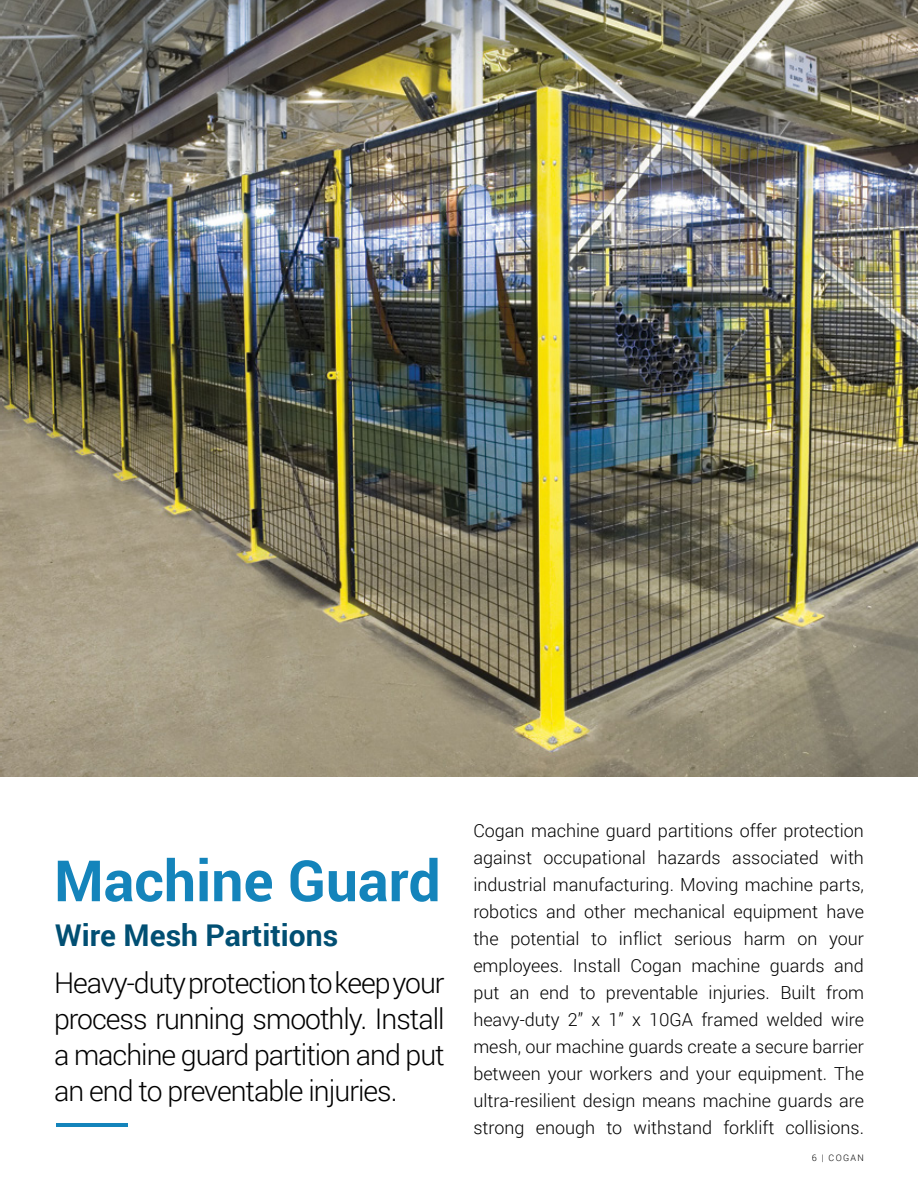
<style>
.page{position:relative;width:918px;height:1188px;background:#fff}
.page>*{position:absolute;margin:0;border:0;box-sizing:border-box;transform-origin:0 0}
.t1{font:700 57px "Roboto";color:#1484bb}
.t2{font:700 30px "Roboto";color:#014f73}
.t3{font:300 28.5px/36px "Roboto";letter-spacing:-.035em;color:#000;text-align:justify}
.t4{font:300 18px/27px "Roboto";color:#000;text-align:justify}
.t5{font:300 9px "Roboto";letter-spacing:.15em;color:#000}
</style>
<div class="page">
<img style="left:0;top:0;width:918px;height:777px">
<hr style="left:56px;top:1123px;width:71px;height:4px;background:#1484bb">
<h1 class="t1" style="left:54px;top:841px;width:388px">Machine Guard</h1>
<h2 class="t2" style="left:55px;top:914px;width:285px">Wire Mesh Partitions</h2>
<h3 class="t3" style="left:54px;top:964px;width:392px">Heavy-duty protection to keep your process running smoothly. Install a machine guard partition and put an end to preventable injuries.</h3>
<p class="t4" style="left:473px;top:816px;width:392px">Cogan machine guard partitions offer protection against occupational hazards associated with industrial manufacturing. Moving machine parts, robotics and other mechanical equipment have the potential to inflict serious harm on your employees. Install Cogan machine guards and put an end to preventable injuries. Built from heavy-duty 2” x 1” x 10GA framed welded wire mesh, our machine guards create a secure barrier between your workers and your equipment. The ultra-resilient design means machine guards are strong enough to withstand forklift collisions.</p>
<p class="t5" style="left:812px;top:1152px;width:54px">6 | COGAN</p>
</div>
